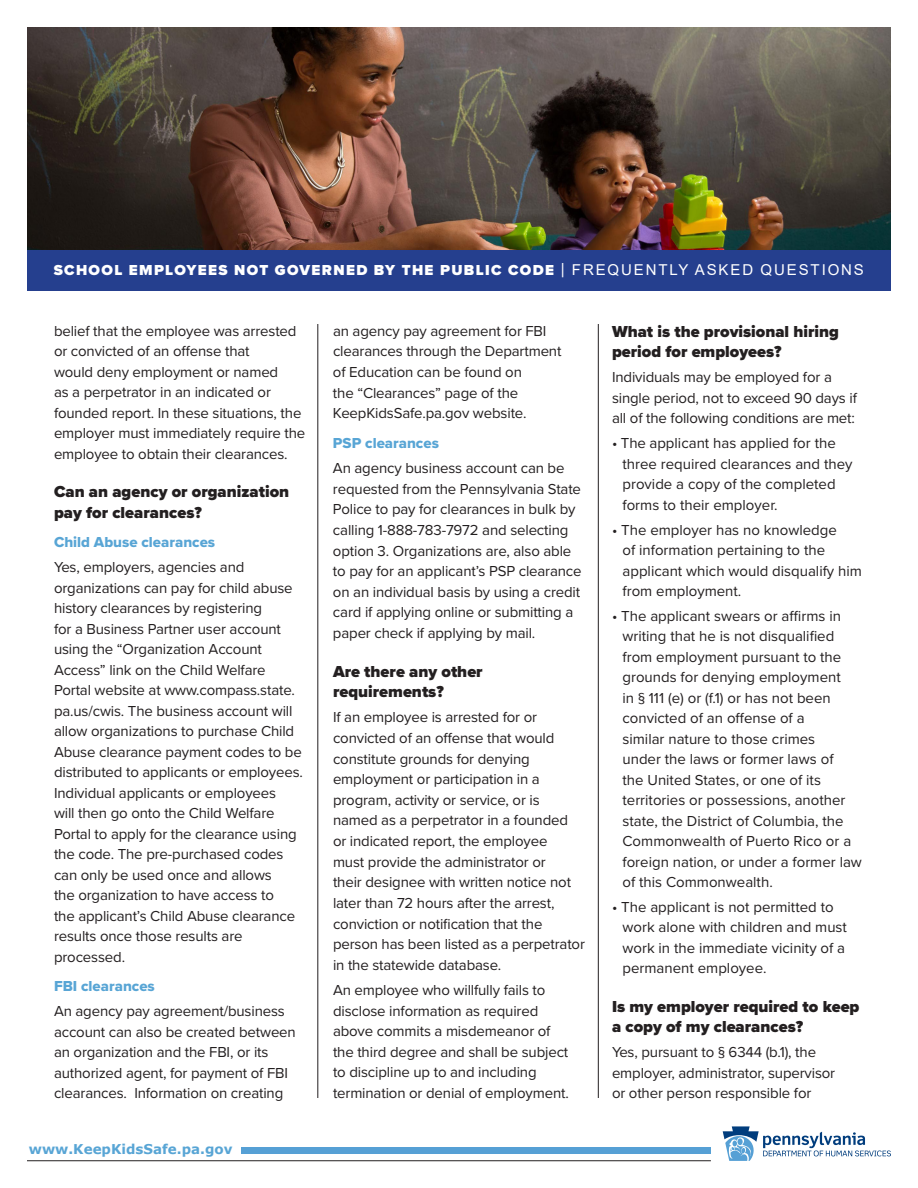
<style>
.page{position:relative;width:918px;height:1188px;background:#fff}
.page>*{position:absolute;margin:0;border:0;box-sizing:border-box;transform-origin:0 0}
.t1{font:900 16.5px/20.4px "Proxima Nova";color:#231f20}
.t2{font:15px/20.5px "Proxima Nova";letter-spacing:-.01em;color:#231f20}
.t3{font:900 15px "Proxima Nova";letter-spacing:.09em;color:#fff}
.t4{font:15px "Proxima Nova Extrabld";color:#58a5d5}
.t5{font:700 13.5px "Verdana";color:#58a5d5}
.s1{font-family:"Arial";font-weight:400}
</style>
<div class="page">
<img style="left:27px;top:27px;width:864px;height:223px">
<div style="left:27px;top:250px;width:864px;height:41px;background:#253f8e"></div>
<div style="left:241px;top:1148px;width:470px;height:6px;background:#56a0d5"></div>
<hr style="left:27px;top:1160px;width:684px;height:1px;background:#231f20">
<svg style="left:723px;top:1126px;width:168px;height:35px"></svg>
<div style="left:737px;top:1138px;width:6px;height:7px;background:#56a0d5;border-radius:50%"></div>
<hr style="left:318px;top:324px;width:1px;height:774px;background:#231f20">
<hr style="left:598px;top:324px;width:1px;height:774px;background:#231f20">
<p class="t3" style="left:54px;top:259px;width:812px">SCHOOL EMPLOYEES NOT GOVERNED BY THE PUBLIC CODE <span class="s1">| FREQUENTLY ASKED QUESTIONS</span></p>
<p class="t2" style="left:54px;top:320px;width:253px">belief that the employee was arrested or convicted of an offense that<br>would deny employment or named<br>as a perpetrator in an indicated or founded report. In these situations, the employer must immediately require the employee to obtain their clearances.</p>
<p class="t1" style="left:54px;top:481px;width:237px">Can an agency or organization pay for clearances?</p>
<p class="t4" style="left:54px;top:531px;width:163px">Child Abuse clearances</p>
<p class="t2" style="left:54px;top:556px;width:251px">Yes, employers, agencies and organizations can pay for child abuse history clearances by registering<br>for a Business Partner user account using the “Organization Account Access” link on the Child Welfare Portal website at www.compass.state. pa.us/cwis. The business account will allow organizations to purchase Child Abuse clearance payment codes to be distributed to applicants or employees.<br>Individual applicants or employees<br>will then go onto the Child Welfare Portal to apply for the clearance using the code. The pre-purchased codes can only be used once and allows<br>the organization to have access to<br>the applicant’s Child Abuse clearance results once those results are processed.</p>
<p class="t4" style="left:54px;top:975px;width:102px">FBI clearances</p>
<p class="t2" style="left:54px;top:1000px;width:243px">An agency pay agreement/business account can also be created between an organization and the FBI, or its authorized agent, for payment of FBI clearances. Information on creating</p>
<p class="t5" style="left:29px;top:1140px;width:205px">www.KeepKidsSafe.pa.gov</p>
<p class="t2" style="left:333px;top:320px;width:230px">an agency pay agreement for FBI clearances through the Department of Education can be found on<br>the “Clearances” page of the<br>KeepKidsSafe.pa.gov website.</p>
<p class="t4" style="left:333px;top:432px;width:107px">PSP clearances</p>
<p class="t2" style="left:333px;top:457px;width:250px">An agency business account can be requested from the Pennsylvania State Police to pay for clearances in bulk by calling 1-888-783-7972 and selecting option 3. Organizations are, also able to pay for an applicant’s PSP clearance on an individual basis by using a credit card if applying online or submitting a paper check if applying by mail.</p>
<p class="t1" style="left:333px;top:661px;width:151px">Are there any other requirements?</p>
<p class="t2" style="left:333px;top:706px;width:253px">If an employee is arrested for or convicted of an offense that would constitute grounds for denying employment or participation in a program, activity or service, or is named as a perpetrator in a founded or indicated report, the employee<br>must provide the administrator or<br>their designee with written notice not later than 72 hours after the arrest, conviction or notification that the person has been listed as a perpetrator in the statewide database.</p>
<p class="t2" style="left:333px;top:979px;width:237px">An employee who willfully fails to disclose information as required above commits a misdemeanor of the third degree and shall be subject to discipline up to and including termination or denial of employment.</p>
<p class="t1" style="left:612px;top:321px;width:228px">What is the provisional hiring period for employees?</p>
<p class="t2" style="left:612px;top:367px;width:246px">Individuals may be employed for a single period, not to exceed 90 days if all of the following conditions are met:</p>
<p class="t2" style="left:622px;top:432px;width:232px;text-indent:-10px">• The applicant has applied for the three required clearances and they provide a copy of the completed forms to their employer.</p>
<p class="t2" style="left:622px;top:519px;width:241px;text-indent:-10px">• The employer has no knowledge<br>of information pertaining to the applicant which would disqualify him from employment.</p>
<p class="t2" style="left:622px;top:605px;width:241px;text-indent:-10px">• The applicant swears or affirms in writing that he is not disqualified from employment pursuant to the grounds for denying employment<br>in § 111 (e) or (f.1) or has not been convicted of an offense of a<br>similar nature to those crimes<br>under the laws or former laws of<br>the United States, or one of its territories or possessions, another state, the District of Columbia, the<br>Commonwealth of Puerto Rico or a foreign nation, or under a former law of this Commonwealth.</p>
<p class="t2" style="left:622px;top:896px;width:226px;text-indent:-10px">• The applicant is not permitted to work alone with children and must work in the immediate vicinity of a permanent employee.</p>
<p class="t1" style="left:612px;top:996px;width:249px">Is my employer required to keep a copy of my clearances?</p>
<p class="t2" style="left:612px;top:1041px;width:225px">Yes, pursuant to § 6344 (b.1), the employer, administrator, supervisor or other person responsible for</p>
</div>
